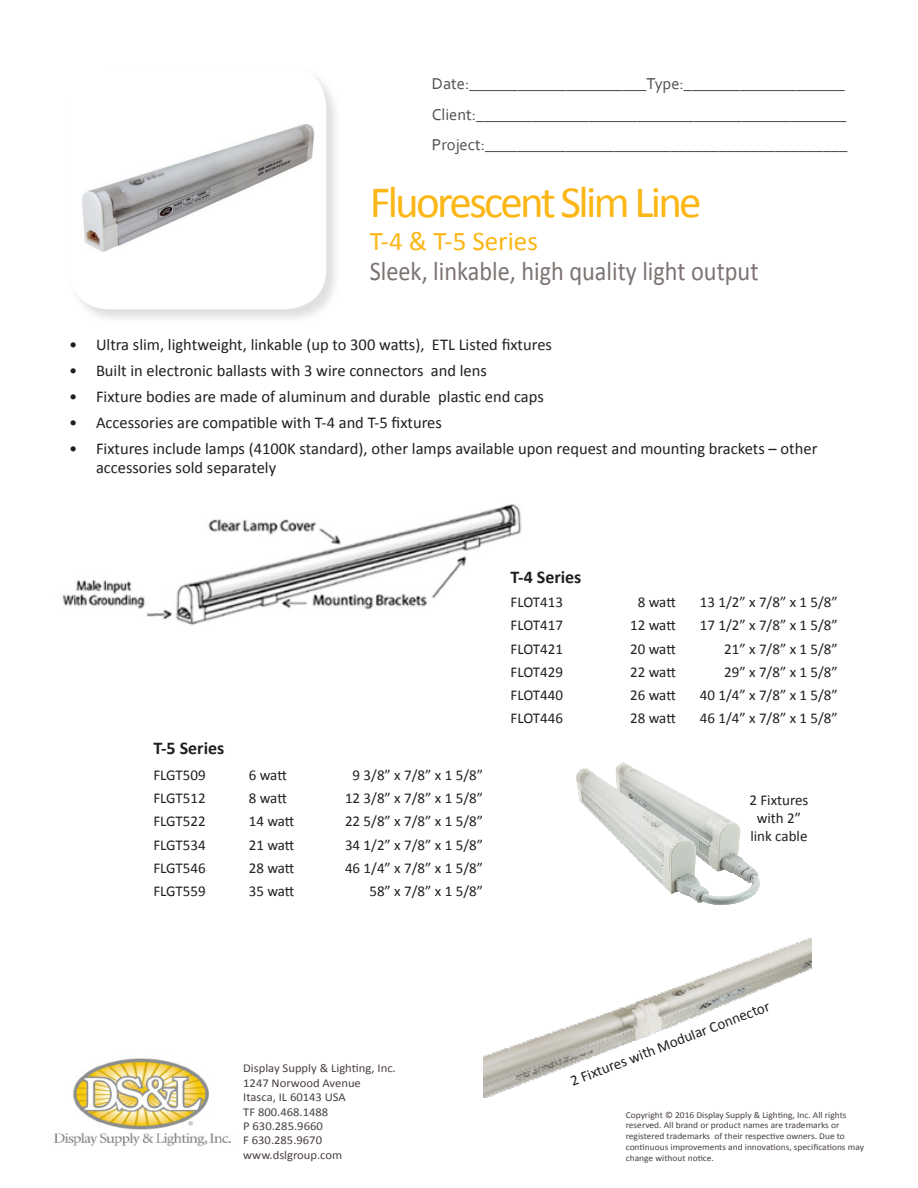
<style>
.page{position:relative;width:918px;height:1188px;background:#fff}
.page>*{position:absolute;margin:0;border:0;box-sizing:border-box;transform-origin:0 0}
.t1{font:45px "Calibri";letter-spacing:-.06em;color:#fcb615}
.t2{font:27px "Calibri";color:#7c7371;scale:.9 1}
.t3{font:27px "Calibri";color:#fcb615}
.t4{font:700 18px "Calibri";color:#231f20}
.t5{font:16.5px/19.8px "Calibri";color:#231f20}
.t6{font:16.5px "Corbel";color:#4e4f50}
.t7{font:15px "Calibri";color:#231f20}
.t8{font:12px "Calibri";color:#48403e;scale:1.05 1}
.t9{font:9px/10.8px "Calibri";color:#48403e;scale:1.05 1}
</style>
<div class="page">
<img style="left:62px;top:504px;width:460px;height:121px">
<div style="left:68px;top:66px;width:273px;height:259px;background:#cac9ca;opacity:.57"></div>
<img style="left:69px;top:66px;width:257px;height:243px">
<img style="left:483px;top:937px;width:329px;height:160px">
<img style="left:576px;top:763px;width:184px;height:142px">
<img style="left:53px;top:1058px;width:178px;height:89px">
<p class="t6" style="left:432px;top:73px;width:415px">Date:______________________Type:____________________</p>
<p class="t6" style="left:432px;top:104px;width:416px">Client:______________________________________________</p>
<p class="t6" style="left:432px;top:134px;width:417px">Project:_____________________________________________</p>
<p class="t1" style="left:370px;top:174px;width:333px">Fluorescent Slim Line</p>
<p class="t3" style="left:370px;top:224px;width:170px">T-4 &amp; T-5 Series</p>
<p class="t2" style="left:370px;top:254px;width:433px">Sleek, linkable, high quality light output</p>
<p class="t5" style="left:69px;top:335px;width:485px">• Ultra slim, lightweight, linkable (up to 300 watts), ETL Listed fixtures</p>
<p class="t5" style="left:69px;top:361px;width:419px">• Built in electronic ballasts with 3 wire connectors and lens</p>
<p class="t5" style="left:69px;top:387px;width:476px">• Fixture bodies are made of aluminum and durable plastic end caps</p>
<p class="t5" style="left:69px;top:412px;width:374px">• Accessories are compatible with T-4 and T-5 fixtures</p>
<p class="t5" style="left:96px;top:438px;width:723px;text-indent:-27px">• Fixtures include lamps (4100K standard), other lamps available upon request and mounting brackets – other accessories sold separately</p>
<p class="t4" style="left:153px;top:737px;width:73px">T-5 Series</p>
<p class="t7" style="left:153px;top:766px;width:54px">FLGT509</p>
<p class="t7" style="left:249px;top:766px;width:40px">6 watt</p>
<p class="t7" style="left:353px;top:766px;width:132px">9 3/8” x 7/8” x 1 5/8”</p>
<p class="t7" style="left:153px;top:789px;width:54px">FLGT512</p>
<p class="t7" style="left:249px;top:789px;width:40px">8 watt</p>
<p class="t7" style="left:345px;top:789px;width:139px">12 3/8” x 7/8” x 1 5/8”</p>
<p class="t7" style="left:153px;top:812px;width:54px">FLGT522</p>
<p class="t7" style="left:249px;top:812px;width:47px">14 watt</p>
<p class="t7" style="left:345px;top:812px;width:139px">22 5/8” x 7/8” x 1 5/8”</p>
<p class="t7" style="left:153px;top:835px;width:54px">FLGT534</p>
<p class="t7" style="left:249px;top:835px;width:47px">21 watt</p>
<p class="t7" style="left:345px;top:835px;width:139px">34 1/2” x 7/8” x 1 5/8”</p>
<p class="t7" style="left:153px;top:859px;width:54px">FLGT546</p>
<p class="t7" style="left:249px;top:859px;width:47px">28 watt</p>
<p class="t7" style="left:345px;top:859px;width:139px">46 1/4” x 7/8” x 1 5/8”</p>
<p class="t7" style="left:153px;top:882px;width:54px">FLGT559</p>
<p class="t7" style="left:249px;top:882px;width:47px">35 watt</p>
<p class="t7" style="left:369px;top:882px;width:115px">58” x 7/8” x 1 5/8”</p>
<p class="t4" style="left:510px;top:565px;width:73px">T-4 Series</p>
<p class="t7" style="left:510px;top:593px;width:54px">FLOT413</p>
<p class="t7" style="left:638px;top:593px;width:40px">8 watt</p>
<p class="t7" style="left:700px;top:593px;width:139px">13 1/2” x 7/8” x 1 5/8”</p>
<p class="t7" style="left:510px;top:616px;width:54px">FLOT417</p>
<p class="t7" style="left:630px;top:616px;width:47px">12 watt</p>
<p class="t7" style="left:700px;top:616px;width:139px">17 1/2” x 7/8” x 1 5/8”</p>
<p class="t7" style="left:510px;top:639px;width:54px">FLOT421</p>
<p class="t7" style="left:630px;top:639px;width:47px">20 watt</p>
<p class="t7" style="left:724px;top:639px;width:115px">21” x 7/8” x 1 5/8”</p>
<p class="t7" style="left:510px;top:662px;width:54px">FLOT429</p>
<p class="t7" style="left:630px;top:662px;width:47px">22 watt</p>
<p class="t7" style="left:724px;top:662px;width:115px">29” x 7/8” x 1 5/8”</p>
<p class="t7" style="left:510px;top:686px;width:54px">FLOT440</p>
<p class="t7" style="left:630px;top:686px;width:47px">26 watt</p>
<p class="t7" style="left:700px;top:686px;width:139px">40 1/4” x 7/8” x 1 5/8”</p>
<p class="t7" style="left:510px;top:709px;width:54px">FLOT446</p>
<p class="t7" style="left:630px;top:709px;width:47px">28 watt</p>
<p class="t7" style="left:700px;top:709px;width:139px">46 1/4” x 7/8” x 1 5/8”</p>
<p class="t7" style="left:749px;top:790px;width:61px">2 Fixtures</p>
<p class="t7" style="left:757px;top:808px;width:46px">with 2”</p>
<p class="t7" style="left:750px;top:826px;width:59px">link cable</p>
<p class="t8" style="left:243px;top:1061px;width:147px">Display Supply &amp; Lighting, Inc.</p>
<p class="t8" style="left:243px;top:1075px;width:114px">1247 Norwood Avenue</p>
<p class="t8" style="left:243px;top:1090px;width:99px">Itasca, IL 60143 USA</p>
<p class="t8" style="left:243px;top:1104px;width:82px">TF 800.468.1488</p>
<p class="t8" style="left:243px;top:1118px;width:77px">P 630.285.9660</p>
<p class="t8" style="left:243px;top:1133px;width:77px">F 630.285.9670</p>
<p class="t8" style="left:243px;top:1147px;width:96px">www.dslgroup.com</p>
<p class="t7" style="left:568px;top:1072px;width:214px;rotate:-21deg">2 Fixtures with Modular Connector</p>
<p class="t9" style="left:626px;top:1109px;width:228px">Copyright © 2016 Display Supply &amp; Lighting, Inc. All rights reserved. All brand or product names are trademarks or registered trademarks of their respective owners. Due to continuous improvements and innovations, specifications may change without notice.</p>
</div>
